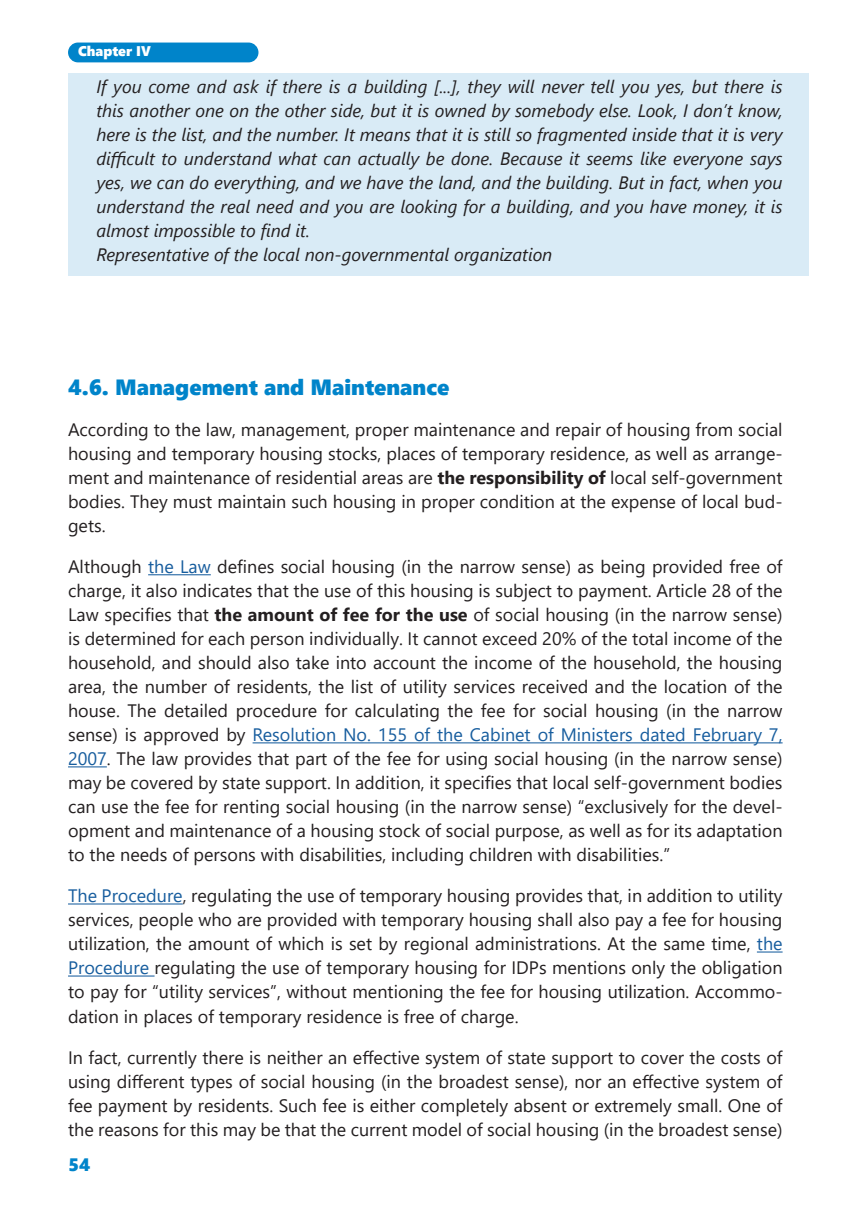
<style>
.page{position:relative;width:862px;height:1214px;background:#fff}
.page>*{position:absolute;margin:0;border:0;box-sizing:border-box;transform-origin:0 0}
.підрозділ{font:22px "Segoe UI Black";color:#0084ca}
.текст{font:18px/24px "Segoe UI";color:#231f20;text-align:justify}
.текст-2{font:italic 18px/24px "Segoe UI";color:#231f20;text-align:justify}
.t1{font:18px "Segoe UI Black";color:#0084ca}
.t2{font:14px "Segoe UI Black";color:#fff}
.s1{font-weight:700}
.s2{color:#175d9e}
</style>
<div class="page">
<div style="left:68px;top:43px;width:190px;height:19px;background:#0084ca;border-radius:10px"></div>
<div style="left:68px;top:73px;width:740px;height:202px;background:#d9ebf6"></div>
<hr style="left:148px;top:574px;width:63px;height:1px;background:#175d9e">
<hr style="left:253px;top:742px;width:529px;height:1px;background:#175d9e">
<hr style="left:68px;top:766px;width:39px;height:1px;background:#175d9e">
<hr style="left:68px;top:903px;width:115px;height:1px;background:#175d9e">
<svg style="left:757px;top:951px;width:25px;height:1px"></svg>
<hr style="left:68px;top:975px;width:87px;height:1px;background:#175d9e">
<p class="t2" style="left:78px;top:41px;width:74px">Chapter ІV</p>
<p class="текст-2" style="left:96px;top:71px;width:687px">If you come and ask if there is a building [...], they will never tell you yes, but there is this another one on the other side, but it is owned by somebody else. Look, I don’t know, here is the list, and the number. It means that it is still so fragmented inside that it is very difficult to understand what can actually be done. Because it seems like everyone says yes, we can do everything, and we have the land, and the building. But in fact, when you understand the real need and you are looking for a building, and you have money, it is almost impossible to find it.</p>
<p class="текст-2" style="left:96px;top:239px;width:457px">Representative of the local non-governmental organization</p>
<p class="підрозділ" style="left:68px;top:371px;width:383px">4.6. Management and Maintenance</p>
<p class="текст" style="left:68px;top:416px;width:716px">According to the law, management, proper maintenance and repair of housing from social housing and temporary housing stocks, places of temporary residence, as well as arrange&shy;ment and maintenance of residential areas are <span class="s1">the responsibility of</span> local self-government bodies. They must maintain such housing in proper condition at the expense of local bud&shy;gets.</p>
<p class="текст" style="left:68px;top:553px;width:716px">Although <span class="s2">the Law</span> defines social housing (in the narrow sense) as being provided free of charge, it also indicates that the use of this housing is subject to payment. Article 28 of the Law specifies that <span class="s1">the amount of fee for the use</span> of social housing (in the narrow sense) is determined for each person individually. It cannot exceed 20% of the total income of the household, and should also take into account the income of the household, the housing area, the number of residents, the list of utility services received and the location of the house. The detailed procedure for calculating the fee for social housing (in the narrow sense) is approved by <span class="s2">Resolution No. 155 of the Cabinet of Ministers dated February 7, 2007</span>. The law provides that part of the fee for using social housing (in the narrow sense) may be covered by state support. In addition, it specifies that local self-government bodies can use the fee for renting social housing (in the narrow sense) “exclusively for the devel&shy;opment and maintenance of a housing stock of social purpose, as well as for its adaptation to the needs of persons with disabilities, including children with disabilities.”</p>
<p class="текст" style="left:68px;top:882px;width:716px"><span class="s2">The Procedure</span>, regulating the use of temporary housing provides that, in addition to utility services, people who are provided with temporary housing shall also pay a fee for housing utilization, the amount of which is set by regional administrations. At the same time, <span class="s2">the Procedure</span> regulating the use of temporary housing for IDPs mentions only the obligation to pay for “utility services”, without mentioning the fee for housing utilization. Accommo&shy;dation in places of temporary residence is free of charge.</p>
<p class="текст" style="left:68px;top:1043px;width:716px">In fact, currently there is neither an effective system of state support to cover the costs of using different types of social housing (in the broadest sense), nor an effective system of fee payment by residents. Such fee is either completely absent or extremely small. One of the reasons for this may be that the current model of social housing (in the broadest sense)</p>
<p class="t1" style="left:68px;top:1151px;width:23px">54</p>
</div>
